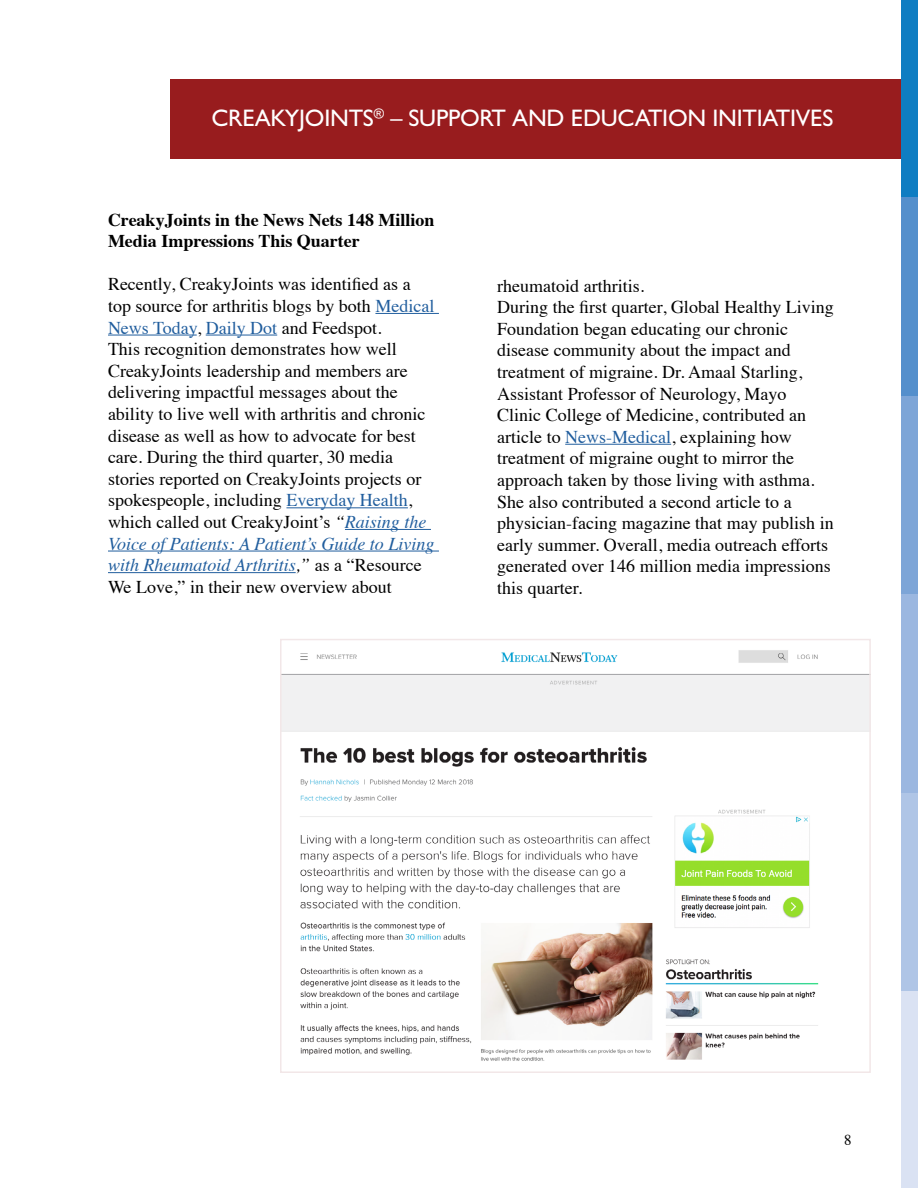
<style>
.page{position:relative;width:918px;height:1188px;background:#fff}
.page>*{position:absolute;margin:0;border:0;box-sizing:border-box;transform-origin:0 0}
.t1{font:500 24px "Gill Sans MT Pro";letter-spacing:-.01em;color:#fff}
.t2{font:18px/21.6px "Times";color:#000}
.t3{font:700 18px/21.6px "Times";color:#000}
.t4{font:15px "Times";color:#000}
.s1{color:#215e9e}
.s2{font-style:italic}
.s3{font-style:italic;color:#215e9e}
</style>
<div class="page">
<div style="left:902px;top:991px;width:16px;height:197px;background:#dae2f3"></div>
<div style="left:902px;top:793px;width:16px;height:198px;background:#afc5e6"></div>
<div style="left:902px;top:594px;width:16px;height:198px;background:#9bb7e0"></div>
<div style="left:902px;top:396px;width:16px;height:198px;background:#7da5d7"></div>
<div style="left:902px;top:197px;width:16px;height:199px;background:#548fcc"></div>
<div style="left:902px;top:0;width:16px;height:197px;background:#0f7dc2"></div>
<div style="left:170px;top:79px;width:730px;height:80px;background:#981c1e"></div>
<hr style="left:375px;top:313px;width:64px;height:1px;background:#215e9e">
<hr style="left:108px;top:335px;width:89px;height:1px;background:#215e9e">
<hr style="left:206px;top:335px;width:71px;height:1px;background:#215e9e">
<hr style="left:286px;top:507px;width:122px;height:1px;background:#215e9e">
<hr style="left:345px;top:529px;width:86px;height:1px;background:#215e9e">
<hr style="left:108px;top:551px;width:331px;height:1px;background:#215e9e">
<hr style="left:108px;top:572px;width:188px;height:1px;background:#215e9e">
<hr style="left:565px;top:444px;width:106px;height:1px;background:#215e9e">
<img style="left:283px;top:650px;width:585px;height:411px">
<div style="left:280px;top:639px;width:591px;height:434px;border:2px solid #f2e7e8"></div>
<h1 class="t1" style="left:212px;top:104px;width:623px">CREAKYJOINTS<sup>®</sup> – SUPPORT AND EDUCATION INITIATIVES</h1>
<p class="t3" style="left:108px;top:207px;width:328px">CreakyJoints in the News Nets 148 Million<br>Media Impressions This Quarter</p>
<p class="t2" style="left:108px;top:272px;width:328px">Recently, CreakyJoints was identified as a top source for arthritis blogs by both <span class="s1">Medical News Today</span>, <span class="s1">Daily Dot</span> and Feedspot.<br>This recognition demonstrates how well CreakyJoints leadership and members are delivering impactful messages about the ability to live well with arthritis and chronic disease as well as how to advocate for best care. During the third quarter, 30 media stories reported on CreakyJoints projects or spokespeople, including <span class="s1">Everyday Health</span>, which called out CreakyJoint’s <span class="s2">“</span><span class="s3">Raising the Voice of Patients: A Patient’s Guide to Living with Rheumatoid Arthritis</span><span class="s2">,”</span> as a “Resource We Love,” in their new overview about</p>
<p class="t2" style="left:497px;top:273px;width:338px">rheumatoid arthritis.<br>During the first quarter, Global Healthy Living Foundation began educating our chronic disease community about the impact and treatment of migraine. Dr. Amaal Starling, Assistant Professor of Neurology, Mayo Clinic College of Medicine, contributed an article to <span class="s1">News-Medical</span>, explaining how treatment of migraine ought to mirror the approach taken by those living with asthma.<br>She also contributed a second article to a physician-facing magazine that may publish in early summer. Overall, media outreach efforts generated over 146 million media impressions this quarter.</p>
<p class="t4" style="left:844px;top:1126px;width:9px">8</p>
</div>
